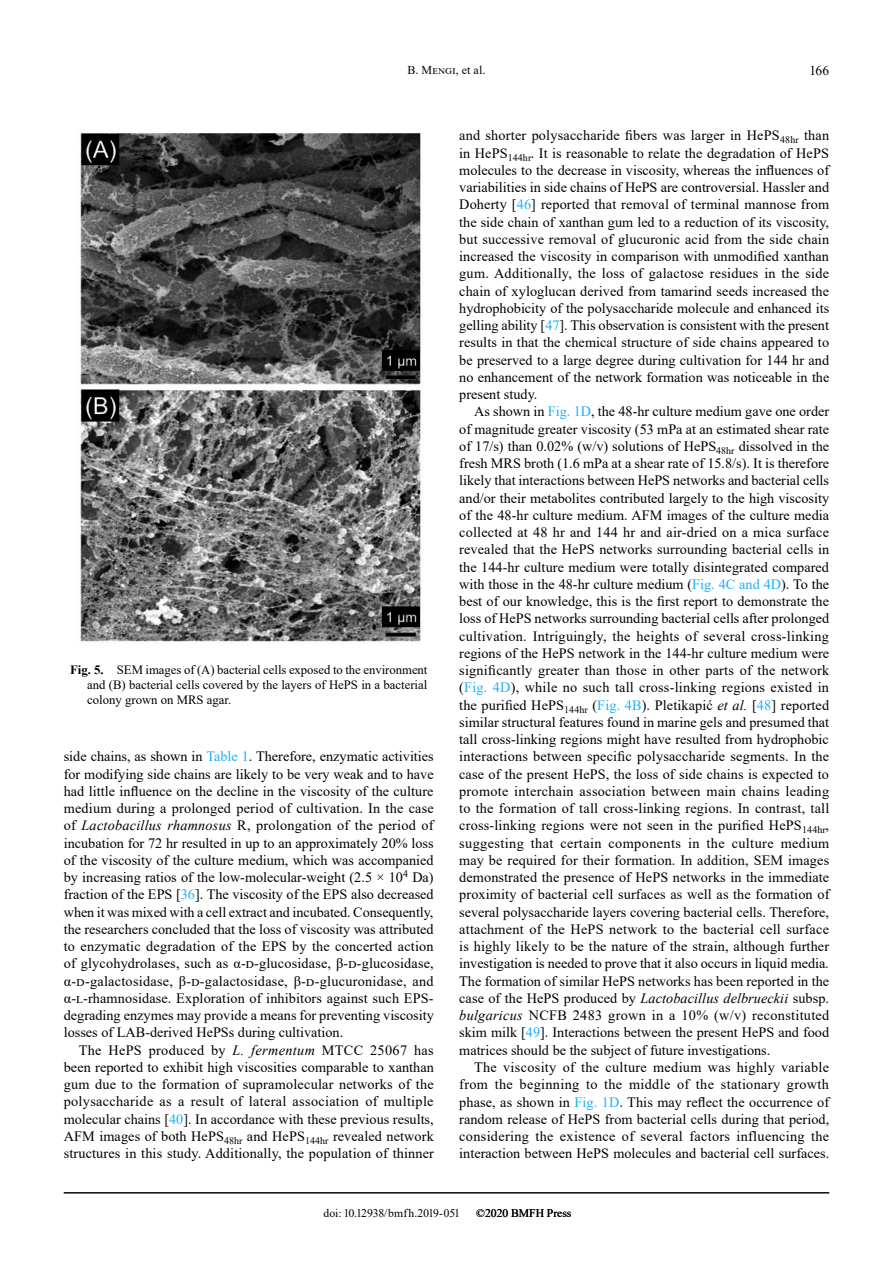
<style>
.page{position:relative;width:893px;height:1263px;background:#fff}
.page>*{position:absolute;margin:0;border:0;box-sizing:border-box;transform-origin:0 0}
.t1{font:14.25px/17.2px "Times New Roman";color:#000;text-align:justify}
.t2{font:13.5px "Times New Roman";color:#000}
.t3{font:12.75px/15px "Times New Roman";color:#000;text-align:justify}
.t4{font:12px "Times New Roman";letter-spacing:.025em;color:#000}
.t5{font:11.7px "Times New Roman";letter-spacing:-.005em;color:#000}
.s1{font-weight:700}
.s2{color:#1eb0f8}
.s3{font-style:italic}
</style>
<div class="page">
<hr style="left:64px;top:1192px;width:765px;height:1px;background:#000">
<img style="left:80px;top:133px;width:341px;height:509px">
<p class="t4" style="left:408px;top:61px;width:79px">B. Mengi, et al.</p>
<p class="t2" style="left:810px;top:61px;width:21px">166</p>
<p class="t3" style="left:87px;top:662px;width:342px;text-indent:-17px"><span class="s1">Fig. 5.</span> SEM images of (A) bacterial cells exposed to the environment and (B) bacterial cells covered by the layers of HePS in a bacterial colony grown on MRS agar.</p>
<p class="t1" style="left:64px;top:747px;width:372px">side chains, as shown in <span class="s2">Table 1</span>. Therefore, enzymatic activities for modifying side chains are likely to be very weak and to have had little influence on the decline in the viscosity of the culture medium during a prolonged period of cultivation. In the case of <span class="s3">Lactobacillus rhamnosus</span> R, prolongation of the period of incubation for 72 hr resulted in up to an approximately 20% loss of the viscosity of the culture medium, which was accompanied by increasing ratios of the low-molecular-weight (2.5 × 10<sup>4</sup> Da) fraction of the EPS [<span class="s2">36</span>]. The viscosity of the EPS also decreased when it was mixed with a cell extract and incubated. Consequently, the researchers concluded that the loss of viscosity was attributed to enzymatic degradation of the EPS by the concerted action of glycohydrolases, such as α-d-glucosidase, β-d-glucosidase, α-d-galactosidase, β-d-galactosidase, β-d-glucuronidase, and α-l-rhamnosidase. Exploration of inhibitors against such EPS&shy;degrading enzymes may provide a means for preventing viscosity losses of LAB-derived HePSs during cultivation.</p>
<p class="t1" style="left:64px;top:1041px;width:372px;text-indent:15px">The HePS produced by <span class="s3">L. fermentum</span> MTCC 25067 has been reported to exhibit high viscosities comparable to xanthan gum due to the formation of supramolecular networks of the polysaccharide as a result of lateral association of multiple molecular chains [<span class="s2">40</span>]. In accordance with these previous results, AFM images of both HePS<sub>48hr</sub> and HePS<sub>144hr</sub> revealed network structures in this study. Additionally, the population of thinner</p>
<p class="t1" style="left:459px;top:126px;width:372px">and shorter polysaccharide fibers was larger in HePS<sub>48hr</sub> than in HePS<sub>144hr</sub>. It is reasonable to relate the degradation of HePS molecules to the decrease in viscosity, whereas the influences of variabilities in side chains of HePS are controversial. Hassler and Doherty [<span class="s2">46</span>] reported that removal of terminal mannose from the side chain of xanthan gum led to a reduction of its viscosity, but successive removal of glucuronic acid from the side chain increased the viscosity in comparison with unmodified xanthan gum. Additionally, the loss of galactose residues in the side chain of xyloglucan derived from tamarind seeds increased the hydrophobicity of the polysaccharide molecule and enhanced its gelling ability [<span class="s2">47</span>]. This observation is consistent with the present results in that the chemical structure of side chains appeared to be preserved to a large degree during cultivation for 144 hr and no enhancement of the network formation was noticeable in the present study.</p>
<p class="t1" style="left:459px;top:403px;width:372px;text-indent:15px">As shown in <span class="s2">Fig. 1D</span>, the 48-hr culture medium gave one order of magnitude greater viscosity (53 mPa at an estimated shear rate of 17/s) than 0.02% (w/v) solutions of HePS<sub>48hr</sub> dissolved in the fresh MRS broth (1.6 mPa at a shear rate of 15.8/s). It is therefore likely that interactions between HePS networks and bacterial cells and/or their metabolites contributed largely to the high viscosity of the 48-hr culture medium. AFM images of the culture media collected at 48 hr and 144 hr and air-dried on a mica surface revealed that the HePS networks surrounding bacterial cells in the 144-hr culture medium were totally disintegrated compared with those in the 48-hr culture medium (<span class="s2">Fig. 4C and 4D</span>). To the best of our knowledge, this is the first report to demonstrate the loss of HePS networks surrounding bacterial cells after prolonged cultivation. Intriguingly, the heights of several cross-linking regions of the HePS network in the 144-hr culture medium were significantly greater than those in other parts of the network (<span class="s2">Fig. 4D</span>), while no such tall cross-linking regions existed in the purified HePS<sub>144hr</sub> (<span class="s2">Fig. 4B</span>). Pletikapić <span class="s3">et al.</span> [<span class="s2">48</span>] reported similar structural features found in marine gels and presumed that tall cross-linking regions might have resulted from hydrophobic interactions between specific polysaccharide segments. In the case of the present HePS, the loss of side chains is expected to promote interchain association between main chains leading to the formation of tall cross-linking regions. In contrast, tall cross-linking regions were not seen in the purified HePS<sub>144hr</sub>, suggesting that certain components in the culture medium may be required for their formation. In addition, SEM images demonstrated the presence of HePS networks in the immediate proximity of bacterial cell surfaces as well as the formation of several polysaccharide layers covering bacterial cells. Therefore, attachment of the HePS network to the bacterial cell surface is highly likely to be the nature of the strain, although further investigation is needed to prove that it also occurs in liquid media.<br>The formation of similar HePS networks has been reported in the case of the HePS produced by <span class="s3">Lactobacillus delbrueckii</span> subsp. <span class="s3">bulgaricus</span> NCFB 2483 grown in a 10% (w/v) reconstituted skim milk [<span class="s2">49</span>]. Interactions between the present HePS and food matrices should be the subject of future investigations.</p>
<p class="t1" style="left:459px;top:1058px;width:371px;text-indent:15px">The viscosity of the culture medium was highly variable from the beginning to the middle of the stationary growth phase, as shown in <span class="s2">Fig. 1D</span>. This may reflect the occurrence of random release of HePS from bacterial cells during that period, considering the existence of several factors influencing the interaction between HePS molecules and bacterial cell surfaces.</p>
<p class="t5" style="left:323px;top:1205px;width:137px">doi: 10.12938/bmfh.2019-051</p>
<p class="t5" style="left:476px;top:1205px;width:97px">©2020 BMFH Press</p>
</div>
